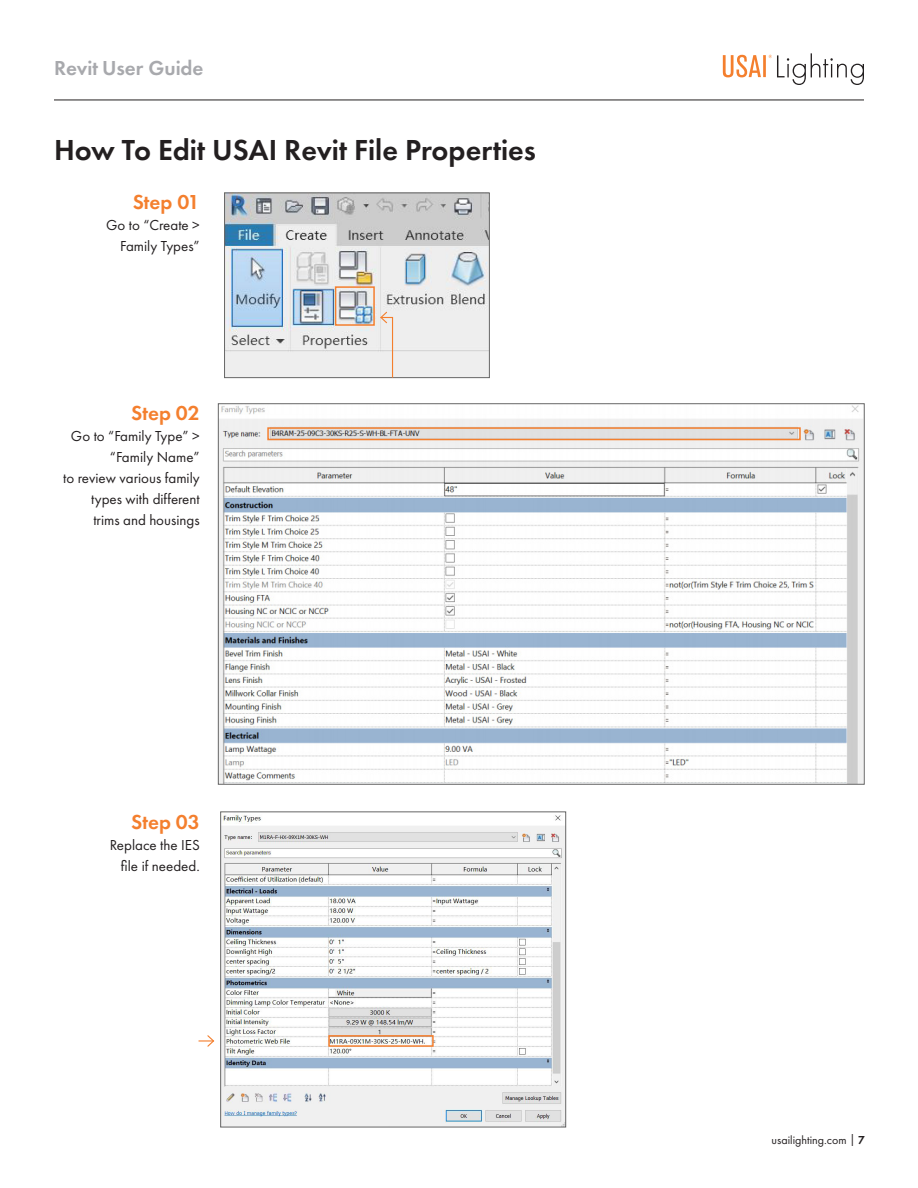
<style>
.page{position:relative;width:918px;height:1188px;background:#fff}
.page>*{position:absolute;margin:0;border:0;box-sizing:border-box;transform-origin:0 0}
.t1{font:600 30px "Futura PT";color:#231f20}
.t2{font:600 21px "Futura PT";color:#f47f2e}
.t3{font:600 21px "Futura PT";color:#a8a9ad}
.t4{font:15px/21px "Futura PT";color:#231f20;text-align:right}
.t5{font:12px "Futura PT";color:#231f20}
.s1{font-weight:600}
</style>
<div class="page">
<hr style="left:54px;top:100px;width:810px;height:1px;background:#231f20">
<svg style="left:723px;top:53px;width:141px;height:32px"></svg>
<img style="left:226px;top:195px;width:262px;height:181px">
<div style="left:224px;top:193px;width:266px;height:185px;border:1px solid #666"></div>
<img style="left:220px;top:406px;width:642px;height:376px">
<div style="left:267px;top:427px;width:534px;height:13px;border:2px solid #f47f2e"></div>
<div style="left:335px;top:286px;width:40px;height:40px;border:2px solid #f47f2e"></div>
<svg style="left:379px;top:311px;width:15px;height:67px"></svg>
<img style="left:223px;top:814px;width:341px;height:311px">
<div style="left:328px;top:1035px;width:106px;height:12px;border:2px solid #f47f2e"></div>
<svg style="left:199px;top:1035px;width:16px;height:12px"></svg>
<p class="t3" style="left:54px;top:55px;width:151px">Revit User Guide</p>
<p class="t1" style="left:54px;top:131px;width:484px">How To Edit USAI Revit File Properties</p>
<p class="t2" style="left:133px;top:189px;width:69px">Step 01</p>
<p class="t4" style="left:106px;top:214px;width:95px">Go to “Create &gt;<br>Family Types”</p>
<p class="t2" style="left:131px;top:399px;width:70px">Step 02</p>
<p class="t4" style="left:63px;top:425px;width:138px">Go to “Family Type” &gt; “Family Name”<br>to review various family types with different trims and housings</p>
<p class="t2" style="left:131px;top:809px;width:70px">Step 03</p>
<p class="t4" style="left:110px;top:834px;width:92px">Replace the IES file if needed.</p>
<p class="t5" style="left:772px;top:1132px;width:95px">usailighting.com | <span class="s1">7</span></p>
</div>
